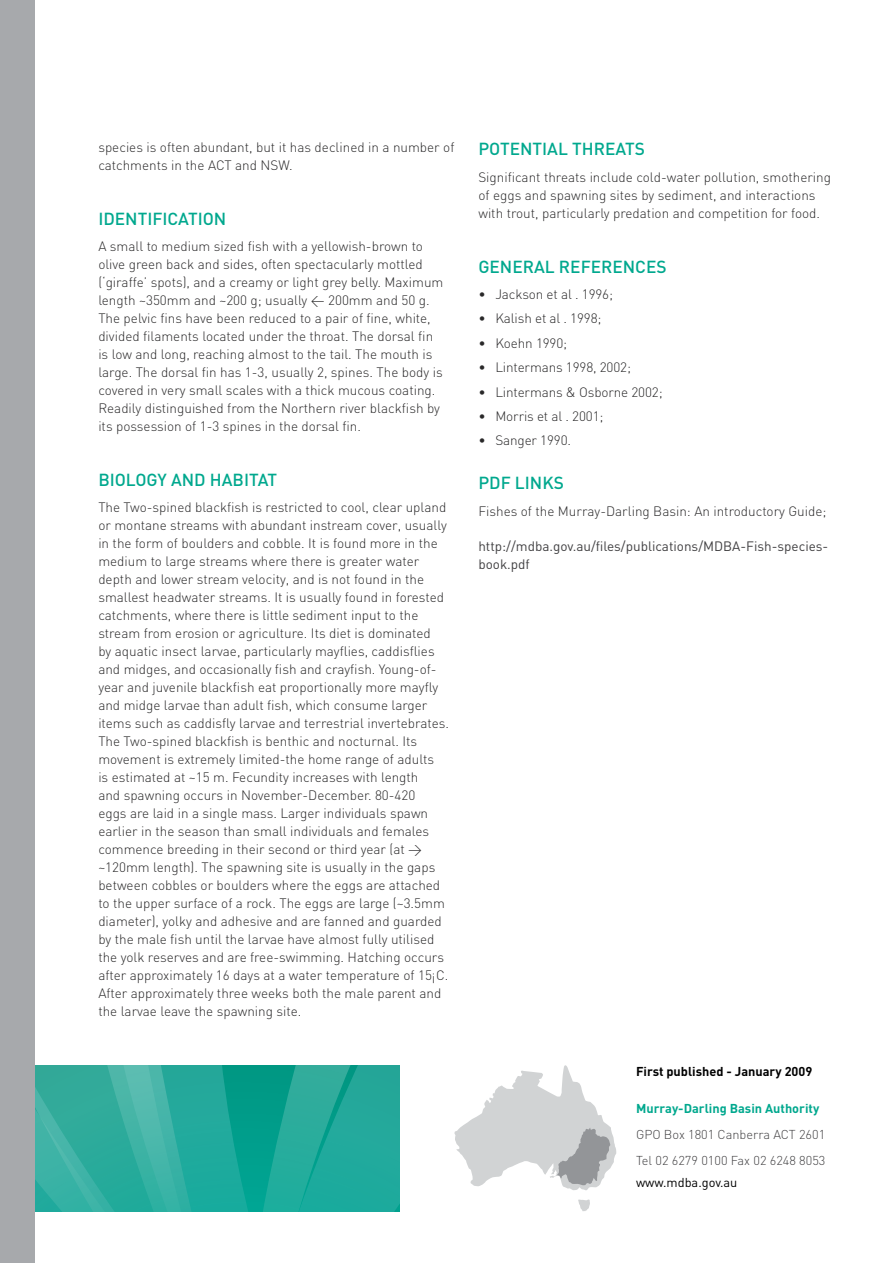
<style>
.page{position:relative;width:893px;height:1263px;background:#fff}
.page>*{position:absolute;margin:0;border:0;box-sizing:border-box;transform-origin:0 0}
.t1{font:500 17.25px "DIN";color:#00a88e}
.t2{font:300 13.5px/18px "DIN";color:#292829}
.t3{font:13.5px/18px "DIN";color:#414042}
.t4{font:300 12.75px/26px "DIN";color:#414042}
.t5{font:700 12.75px "DIN";color:#00a88e}
.t6{font:700 12.75px "DIN";color:#000}
.t7{font:12.75px "DIN";color:#000}
</style>
<div class="page">
<svg style="left:34px;top:1065px;width:366px;height:146px;background:#26aa9b"></svg>
<div style="left:0;top:0;width:34px;height:1263px;background:#a7a9ac"></div>
<svg style="left:578px;top:1199px;width:12px;height:12px"></svg>
<svg style="left:454px;top:1065px;width:162px;height:125px"></svg>
<p class="t2" style="left:98px;top:138px;width:358px">species is often abundant, but it has declined in a number of catchments in the ACT and NSW.</p>
<p class="t1" style="left:98px;top:207px;width:15px">IDENTIFICATI</p>
<p class="t1" style="left:203px;top:207px;width:22px">ON</p>
<p class="t2" style="left:98px;top:237px;width:347px">A small to medium sized fish with a yellowish-brown to olive green back and sides, often spectacularly mottled (‘giraffe’ spots), and a creamy or light grey belly. Maximum length ~350mm and ~200 g; usually &lt; 200mm and 50 g.<br>The pelvic fins have been reduced to a pair of fine, white, divided filaments located under the throat. The dorsal fin is low and long, reaching almost to the tail. The mouth is large. The dorsal fin has 1-3, usually 2, spines. The body is covered in very small scales with a thick mucous coating.<br>Readily distinguished from the Northern river blackfish by its possession of 1-3 spines in the dorsal fin.</p>
<p class="t1" style="left:98px;top:469px;width:85px">BIOLOGY AND</p>
<p class="t1" style="left:210px;top:469px;width:43px">HABITAT</p>
<p class="t2" style="left:98px;top:498px;width:352px">The Two-spined blackfish is restricted to cool, clear upland or montane streams with abundant instream cover, usually in the form of boulders and cobble. It is found more in the medium to large streams where there is greater water depth and lower stream velocity, and is not found in the smallest headwater streams. It is usually found in forested catchments, where there is little sediment input to the stream from erosion or agriculture. Its diet is dominated<br>by aquatic insect larvae, particularly mayflies, caddisflies and midges, and occasionally fish and crayfish. Young-of&shy;year and juvenile blackfish eat proportionally more mayfly and midge larvae than adult fish, which consume larger items such as caddisfly larvae and terrestrial invertebrates.<br>The Two-spined blackfish is benthic and nocturnal. Its movement is extremely limited-the home range of adults<br>is estimated at ~15 m. Fecundity increases with length<br>and spawning occurs in November-December. 80-420<br>eggs are laid in a single mass. Larger individuals spawn earlier in the season than small individuals and females commence breeding in their second or third year (at &gt; ~120mm length). The spawning site is usually in the gaps between cobbles or boulders where the eggs are attached to the upper surface of a rock. The eggs are large (~3.5mm diameter), yolky and adhesive and are fanned and guarded by the male fish until the larvae have almost fully utilised the yolk reserves and are free-swimming. Hatching occurs after approximately 16 days at a water temperature of 15¡C.<br>After approximately three weeks both the male parent and the larvae leave the spawning site.</p>
<p class="t1" style="left:478px;top:138px;width:33px">POTENTIA</p>
<p class="t1" style="left:558px;top:138px;width:58px">L TH REATS</p>
<p class="t2" style="left:478px;top:168px;width:354px">Significant threats include cold-water pollution, smothering of eggs and spawning sites by sediment, and interactions with trout, particularly predation and competition for food.</p>
<p class="t1" style="left:478px;top:255px;width:23px">GENE</p>
<p class="t1" style="left:523px;top:255px;width:48px">RAL REFE</p>
<p class="t1" style="left:601px;top:255px;width:23px">RENCES</p>
<p class="t2" style="left:478px;top:285px;width:136px">• Jackson et al . 1996;</p>
<p class="t2" style="left:478px;top:309px;width:125px">• Kalish et al . 1998;</p>
<p class="t2" style="left:478px;top:334px;width:90px">• Koehn 1990;</p>
<p class="t2" style="left:478px;top:358px;width:154px">• Lintermans 1998, 2002;</p>
<p class="t2" style="left:478px;top:383px;width:186px">• Lintermans &amp; Osborne 2002;</p>
<p class="t2" style="left:478px;top:407px;width:127px">• Morris et al . 2001;</p>
<p class="t2" style="left:478px;top:431px;width:94px">• Sanger 1990.</p>
<p class="t1" style="left:478px;top:472px;width:85px">PDF LIN KS</p>
<p class="t2" style="left:478px;top:502px;width:349px">Fishes of the Murray-Darling Basin: An introductory Guide;</p>
<p class="t3" style="left:478px;top:537px;width:351px">http://mdba.gov.au/files/publications/MDBA-Fish-species&shy;book.pdf</p>
<p class="t6" style="left:636px;top:1063px;width:178px">First published - January 2009</p>
<p class="t5" style="left:636px;top:1100px;width:185px">Murray-Darling Basin Authority</p>
<p class="t4" style="left:636px;top:1121px;width:191px">GPO Box 1801 Canberra ACT 2601<br>Tel 02 6279 0100 Fax 02 6248 8053</p>
<p class="t7" style="left:636px;top:1174px;width:103px">www.mdba.gov.au</p>
</div>
